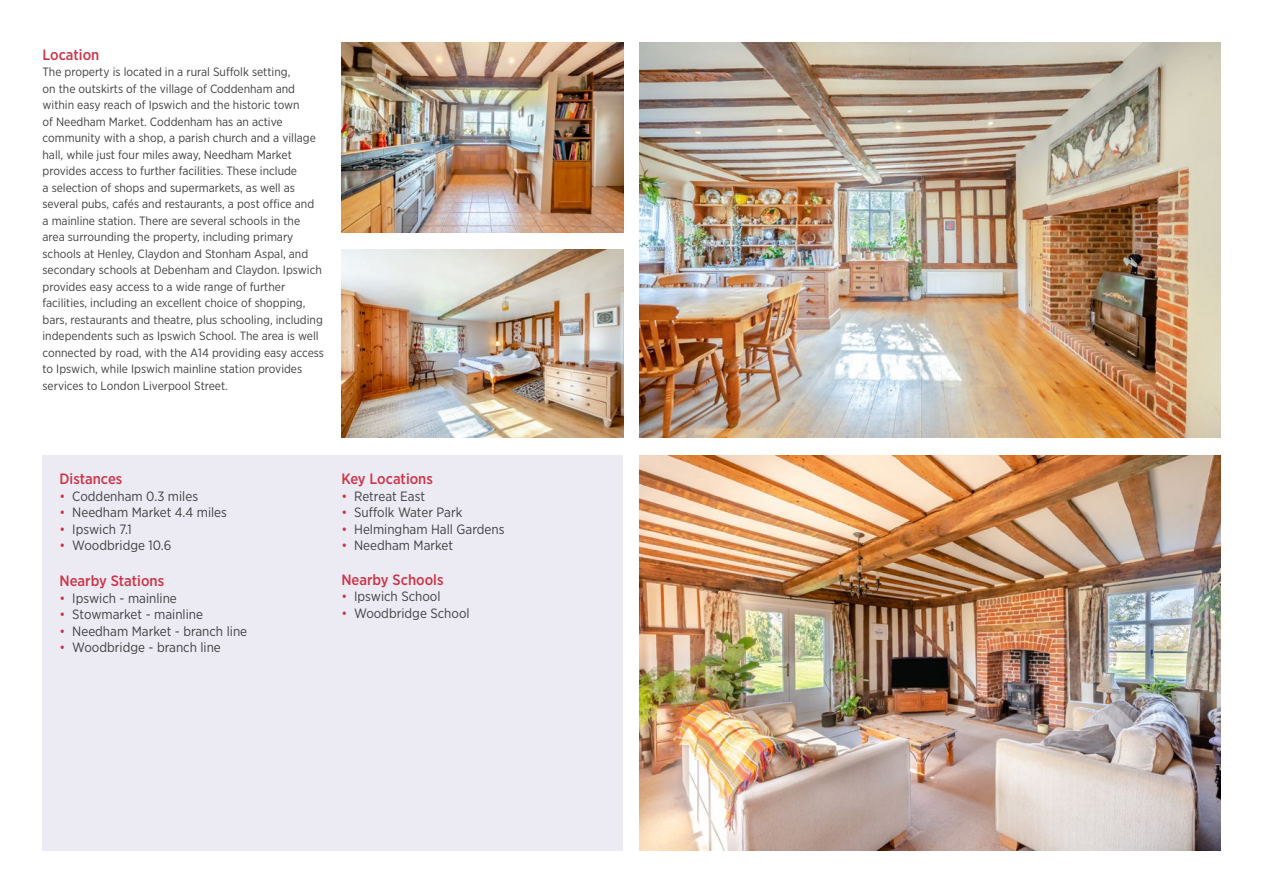
<style>
.page{position:relative;width:1263px;height:893px;background:#fff}
.page>*{position:absolute;margin:0;border:0;box-sizing:border-box;transform-origin:0 0}
.t1{font:500 15px "Gotham Narrow";color:#cd364a}
.t2{font:13.5px "Gotham Narrow";color:#414042}
.t3{font:12px/16.5px "Gotham Narrow";color:#414042}
.s1{color:#cd364a}
</style>
<div class="page">
<img style="left:640px;top:455px;width:580px;height:395px">
<img style="left:640px;top:43px;width:580px;height:395px">
<img style="left:341px;top:43px;width:283px;height:189px">
<img style="left:341px;top:249px;width:283px;height:189px">
<div style="left:43px;top:455px;width:580px;height:395px;background:#ecebf3"></div>
<p class="t1" style="left:43px;top:45px;width:58px">Location</p>
<p class="t3" style="left:43px;top:64px;width:283px">The property is located in a rural Suffolk setting,<br>on the outskirts of the village of Coddenham and within easy reach of Ipswich and the historic town<br>of Needham Market. Coddenham has an active community with a shop, a parish church and a village hall, while just four miles away, Needham Market provides access to further facilities. These include<br>a selection of shops and supermarkets, as well as several pubs, cafés and restaurants, a post office and<br>a mainline station. There are several schools in the area surrounding the property, including primary schools at Henley, Claydon and Stonham Aspal, and secondary schools at Debenham and Claydon. Ipswich provides easy access to a wide range of further facilities, including an excellent choice of shopping, bars, restaurants and theatre, plus schooling, including independents such as Ipswich School. The area is well connected by road, with the A14 providing easy access to Ipswich, while Ipswich mainline station provides services to London Liverpool Street.</p>
<p class="t1" style="left:60px;top:469px;width:64px">Distances</p>
<p class="t2" style="left:60px;top:487px;width:140px"><span class="s1">•</span> Coddenham 0.3 miles</p>
<p class="t2" style="left:60px;top:504px;width:169px"><span class="s1">•</span> Needham Market 4.4 miles</p>
<p class="t2" style="left:60px;top:520px;width:74px"><span class="s1">•</span> Ipswich 7.1</p>
<p class="t2" style="left:60px;top:537px;width:113px"><span class="s1">•</span> Woodbridge 10.6</p>
<p class="t1" style="left:60px;top:571px;width:106px">Nearby Stations</p>
<p class="t2" style="left:60px;top:589px;width:119px"><span class="s1">•</span> Ipswich - mainline</p>
<p class="t2" style="left:60px;top:606px;width:145px"><span class="s1">•</span> Stowmarket - mainline</p>
<p class="t2" style="left:60px;top:622px;width:189px"><span class="s1">•</span> Needham Market - branch line</p>
<p class="t2" style="left:60px;top:639px;width:163px"><span class="s1">•</span> Woodbridge - branch line</p>
<p class="t1" style="left:341px;top:469px;width:93px">Key Locations</p>
<p class="t2" style="left:341px;top:487px;width:85px"><span class="s1">•</span> Retreat East</p>
<p class="t2" style="left:341px;top:504px;width:123px"><span class="s1">•</span> Suffolk Water Park</p>
<p class="t2" style="left:341px;top:520px;width:165px"><span class="s1">•</span> Helmingham Hall Gardens</p>
<p class="t2" style="left:341px;top:537px;width:113px"><span class="s1">•</span> Needham Market</p>
<p class="t1" style="left:341px;top:570px;width:104px">Nearby Schools</p>
<p class="t2" style="left:341px;top:588px;width:101px"><span class="s1">•</span> Ipswich School</p>
<p class="t2" style="left:341px;top:604px;width:130px"><span class="s1">•</span> Woodbridge School</p>
</div>
